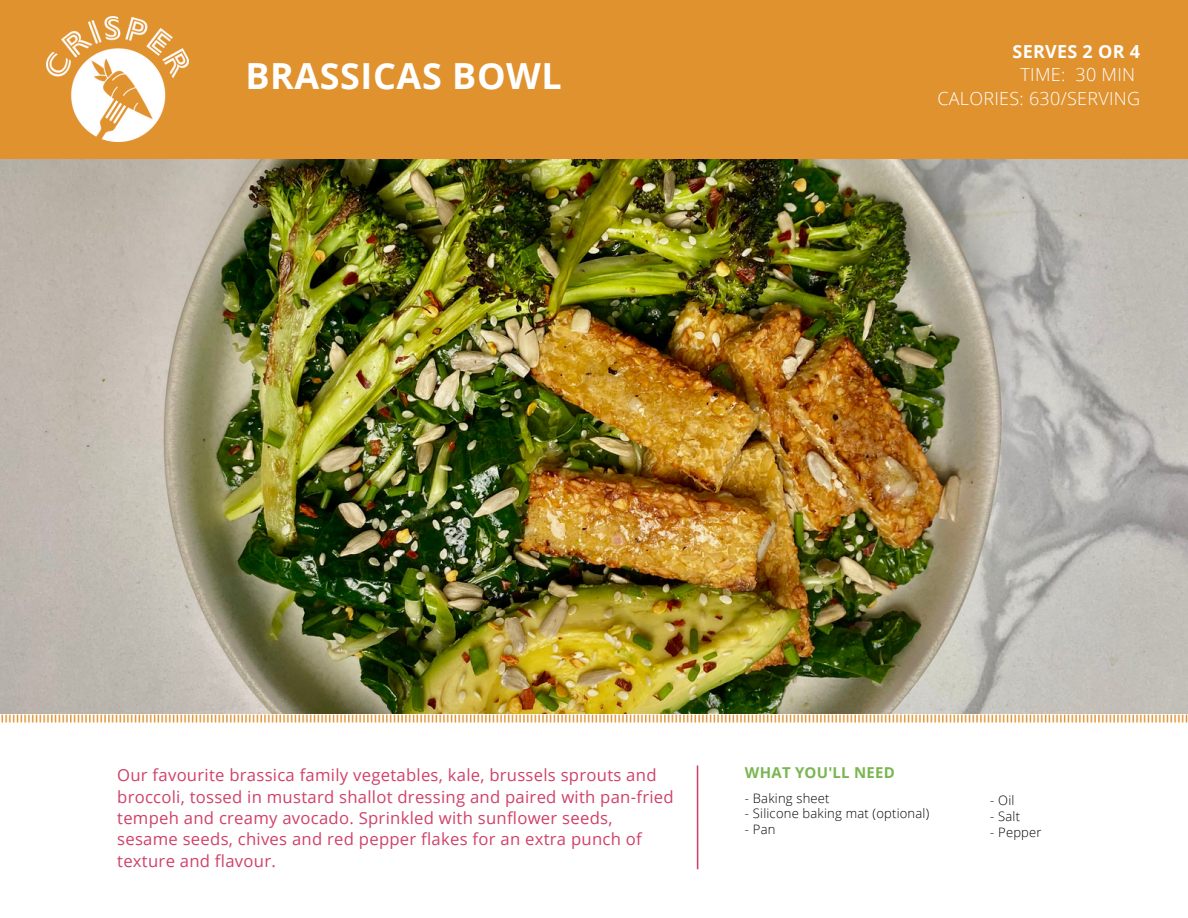
<style>
.page{position:relative;width:1188px;height:918px;background:#fff}
.page>*{position:absolute;margin:0;border:0;box-sizing:border-box;transform-origin:0 0}
.t1{font:700 36px "Open Sans";letter-spacing:.015em;color:#fff}
.t2{font:300 18px "Open Sans";letter-spacing:.015em;color:#fff}
.t3{font:700 18px "Open Sans";letter-spacing:.015em;color:#fff}
.t4{font:16.65px/21.3px "Open Sans";letter-spacing:.015em;color:#cf4169}
.t5{font:700 15px "Open Sans";letter-spacing:.015em;color:#79b652}
.t6{font:300 13.05px "Open Sans";letter-spacing:.015em;color:#000}
</style>
<div class="page">
<img style="left:1px;top:714px;width:1187px;height:81px">
<div style="left:0;top:0;width:1188px;height:166px;background:#e0922f"></div>
<img style="left:46px;top:16px;width:142px;height:125px">
<hr style="left:697px;top:765px;width:2px;height:105px;background:#cf4169">
<img style="left:0;top:159px;width:1188px;height:555px">
<p class="t1" style="left:245px;top:50px;width:318px">BRASSICAS BOWL</p>
<p class="t3" style="left:1013px;top:39px;width:129px">SERVES 2 OR 4</p>
<p class="t2" style="left:1021px;top:62px;width:116px">TIME: 30 MIN</p>
<p class="t2" style="left:937px;top:85px;width:204px">CALORIES: 630/SERVING</p>
<p class="t4" style="left:117px;top:764px;width:558px">Our favourite brassica family vegetables, kale, brussels sprouts and broccoli, tossed in mustard shallot dressing and paired with pan-fried tempeh and creamy avocado. Sprinkled with sunflower seeds, sesame seeds, chives and red pepper flakes for an extra punch of texture and flavour.</p>
<p class="t5" style="left:745px;top:762px;width:151px">WHAT YOU'LL NEED</p>
<p class="t6" style="left:745px;top:789px;width:86px">- Baking sheet</p>
<p class="t6" style="left:745px;top:805px;width:186px">- Silicone baking mat (optional)</p>
<p class="t6" style="left:745px;top:821px;width:32px">- Pan</p>
<p class="t6" style="left:990px;top:791px;width:26px">- Oil</p>
<p class="t6" style="left:990px;top:807px;width:31px">- Salt</p>
<p class="t6" style="left:990px;top:823px;width:53px">- Pepper</p>
</div>
